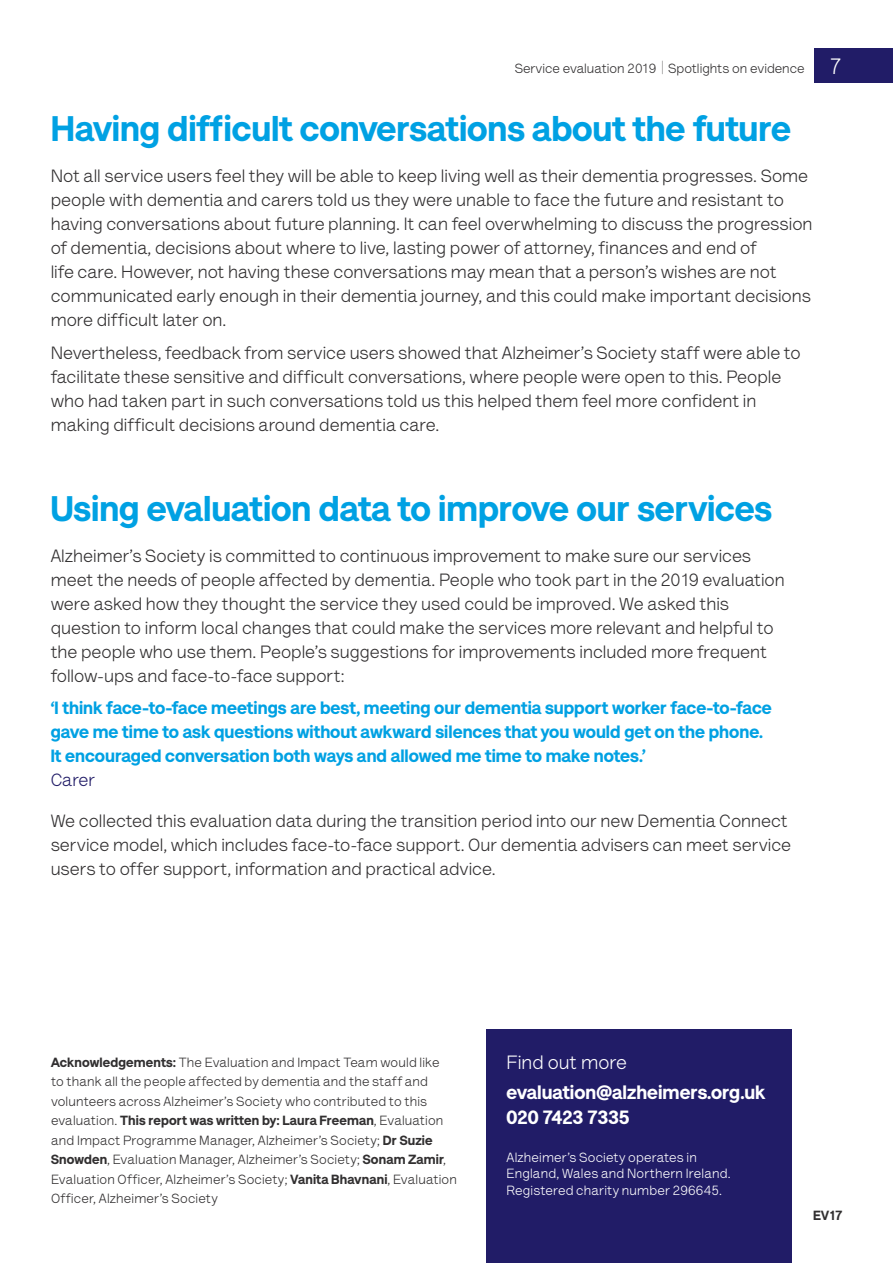
<style>
.page{position:relative;width:893px;height:1263px;background:#fff}
.page>*{position:absolute;margin:0;border:0;box-sizing:border-box;transform-origin:0 0}
.t1{font:900 36px "AS Lettera Text";color:#00a1e3}
.t2{font:900 19.5px "AS Lettera Text";color:#fff}
.t3{font:19.5px "AS Lettera Text";color:#fff}
.t4{font:900 19.5px "AS Lettera Text";letter-spacing:-.02em;color:#fff}
.t5{font:18px/24px "AS Lettera Text";color:#312f30}
.t6{font:900 18px/24px "AS Lettera Text";color:#00a1e3}
.Name{font:18px "AS Lettera Text";color:#211c67}
.t7{font:13.5px/19.5px "AS Lettera Text";letter-spacing:.015em;color:#312f30}
.Letterhead_txt{font:13.5px/16.5px "AS Lettera Text";letter-spacing:.015em;color:#fff}
.Letterhead_txt-2{font:900 13.5px "AS Lettera Text";color:#312f30}
.s1{font-size:22.5px;color:#fff}
.s2{font-weight:900}
</style>
<div class="page">
<div style="left:814px;top:49px;width:79px;height:34px;background:#211c67"></div>
<div style="left:486px;top:1029px;width:306px;height:234px;background:#211c67"></div>
<svg style="left:662px;top:61px;width:1px;height:13px"></svg>
<p class="t7" style="left:515px;top:57px;width:329px">Service evaluation 2019 Spotlights on evidence <span class="s1">7</span></p>
<p class="t1" style="left:51px;top:99px;width:742px">Having difficult conversations about the future</p>
<p class="t5" style="left:51px;top:162px;width:763px">Not all service users feel they will be able to keep living well as their dementia progresses. Some people with dementia and carers told us they were unable to face the future and resistant to having conversations about future planning. It can feel overwhelming to discuss the progression of dementia, decisions about where to live, lasting power of attorney, finances and end of<br>life care. However, not having these conversations may mean that a person’s wishes are not communicated early enough in their dementia journey, and this could make important decisions more difficult later on.</p>
<p class="t5" style="left:51px;top:339px;width:752px">Nevertheless, feedback from service users showed that Alzheimer’s Society staff were able to facilitate these sensitive and difficult conversations, where people were open to this. People who had taken part in such conversations told us this helped them feel more confident in making difficult decisions around dementia care.</p>
<p class="t1" style="left:51px;top:478px;width:723px">Using evaluation data to improve our services</p>
<p class="t5" style="left:51px;top:542px;width:736px">Alzheimer’s Society is committed to continuous improvement to make sure our services meet the needs of people affected by dementia. People who took part in the 2019 evaluation were asked how they thought the service they used could be improved. We asked this question to inform local changes that could make the services more relevant and helpful to the people who use them. People’s suggestions for improvements included more frequent follow-ups and face-to-face support:</p>
<p class="t6" style="left:51px;top:694px;width:723px">‘I think face-to-face meetings are best, meeting our dementia support worker face-to-face gave me time to ask questions without awkward silences that you would get on the phone.<br>It encouraged conversation both ways and allowed me time to make notes.’</p>
<p class="Name" style="left:51px;top:767px;width:46px">Carer</p>
<p class="t5" style="left:51px;top:807px;width:742px">We collected this evaluation data during the transition period into our new Dementia Connect service model, which includes face-to-face support. Our dementia advisers can meet service users to offer support, information and practical advice.</p>
<p class="t7" style="left:51px;top:1051px;width:407px"><span class="s2">Acknowledgements:</span> The Evaluation and Impact Team would like<br>to thank all the people affected by dementia and the staff and volunteers across Alzheimer’s Society who contributed to this evaluation. <span class="s2">This report was written by: Laura Freeman</span>, Evaluation and Impact Programme Manager, Alzheimer’s Society; <span class="s2">Dr Suzie Snowden</span>, Evaluation Manager, Alzheimer’s Society; <span class="s2">Sonam Zamir</span>, Evaluation Officer, Alzheimer’s Society; <span class="s2">Vanita Bhavnani</span>, Evaluation Officer, Alzheimer’s Society</p>
<p class="t3" style="left:507px;top:1048px;width:122px">Find out more</p>
<p class="t2" style="left:507px;top:1076px;width:260px">evaluation@alzheimers.org.uk</p>
<p class="t4" style="left:507px;top:1101px;width:125px">020 7423 7335</p>
<p class="Letterhead_txt" style="left:507px;top:1148px;width:226px">Alzheimer’s Society operates in<br>England, Wales and Northern Ireland.<br>Registered charity number 296645.</p>
<p class="Letterhead_txt-2" style="left:813px;top:1205px;width:31px">EV17</p>
</div>
